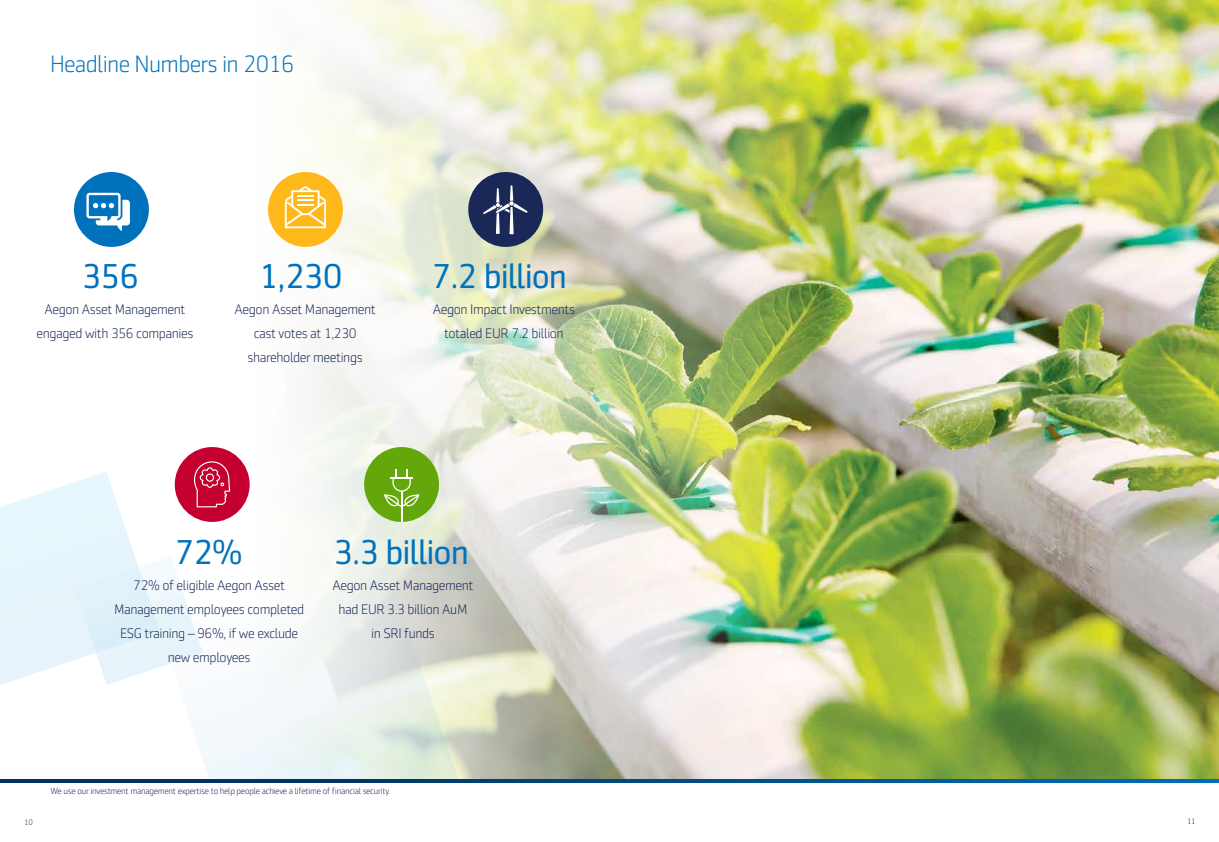
<style>
.page{position:relative;width:1219px;height:842px;background:#fff}
.page>*{position:absolute;margin:0;border:0;box-sizing:border-box;transform-origin:0 0}
.t1{font:35px "Sentico Sans DT";letter-spacing:-.03em;color:#0072bc}
.t2{font:300 24px "Sentico Sans DT";letter-spacing:-.03em;color:#0072bc}
.t3{font:300 14px/24px "Sentico Sans DT";letter-spacing:-.03em;color:#1a2858;text-align:center}
.t4{font:300 9px "Sentico Sans DT";letter-spacing:-.03em;color:#1a2858}
.t5{font:300 8px "Sentico Sans DT";color:#1a2858}
</style>
<div class="page">
<img style="left:0;top:0;width:1219px;height:780px">
<svg style="left:160px;top:557px;width:298px;height:223px"></svg>
<div style="left:468px;top:172px;width:75px;height:75px;background:#1a2858;border-radius:50%"></div>
<div style="left:268px;top:172px;width:75px;height:75px;background:#ffb819;border-radius:50%"></div>
<svg style="left:0;top:782px;width:1219px;height:1px"></svg>
<svg style="left:0;top:780px;width:1219px;height:2px;background:#004980"></svg>
<div style="left:74px;top:172px;width:75px;height:75px;background:#0072bc;border-radius:50%"></div>
<div style="left:175px;top:447px;width:75px;height:75px;background:#c3002f;border-radius:50%"></div>
<svg style="left:0;top:461px;width:230px;height:224px"></svg>
<div style="left:364px;top:447px;width:75px;height:75px;background:#63a70a;border-radius:50%"></div>
<hr style="left:401px;top:491px;width:1px;height:31px;background:#fff">
<svg style="left:384px;top:469px;width:35px;height:38px"></svg>
<svg style="left:86px;top:192px;width:44px;height:39px"></svg>
<svg style="left:483px;top:185px;width:45px;height:49px"></svg>
<svg style="left:285px;top:186px;width:41px;height:42px"></svg>
<h2 class="t2" style="left:50px;top:51px;width:246px">Headline Numbers in 2016</h2>
<h1 class="t1" style="left:82px;top:257px;width:59px">356</h1>
<p class="t3" style="left:37px;top:297px;width:158px">Aegon Asset Management engaged with 356 companies</p>
<h1 class="t1" style="left:259px;top:257px;width:85px">1,230</h1>
<p class="t3" style="left:235px;top:297px;width:143px">Aegon Asset Management cast votes at 1,230 shareholder meetings</p>
<h1 class="t1" style="left:432px;top:257px;width:137px">7.2 billion</h1>
<p class="t3" style="left:433px;top:297px;width:144px">Aegon Impact Investments totaled EUR 7.2 billion</p>
<h1 class="t1" style="left:175px;top:533px;width:70px">72%</h1>
<p class="t3" style="left:114px;top:573px;width:192px">72% of eligible Aegon Asset<br>Management employees completed<br>ESG training – 96%, if we exclude new employees</p>
<h1 class="t1" style="left:333px;top:533px;width:137px">3.3 billion</h1>
<p class="t3" style="left:332px;top:573px;width:143px">Aegon Asset Management had EUR 3.3 billion AuM in SRI funds</p>
<p class="t4" style="left:50px;top:786px;width:342px">We use our investment management expertise to help people achieve a lifetime of financial security.</p>
<p class="t5" style="left:24px;top:818px;width:10px">10</p>
<p class="t5" style="left:1187px;top:817px;width:10px">11</p>
</div>
